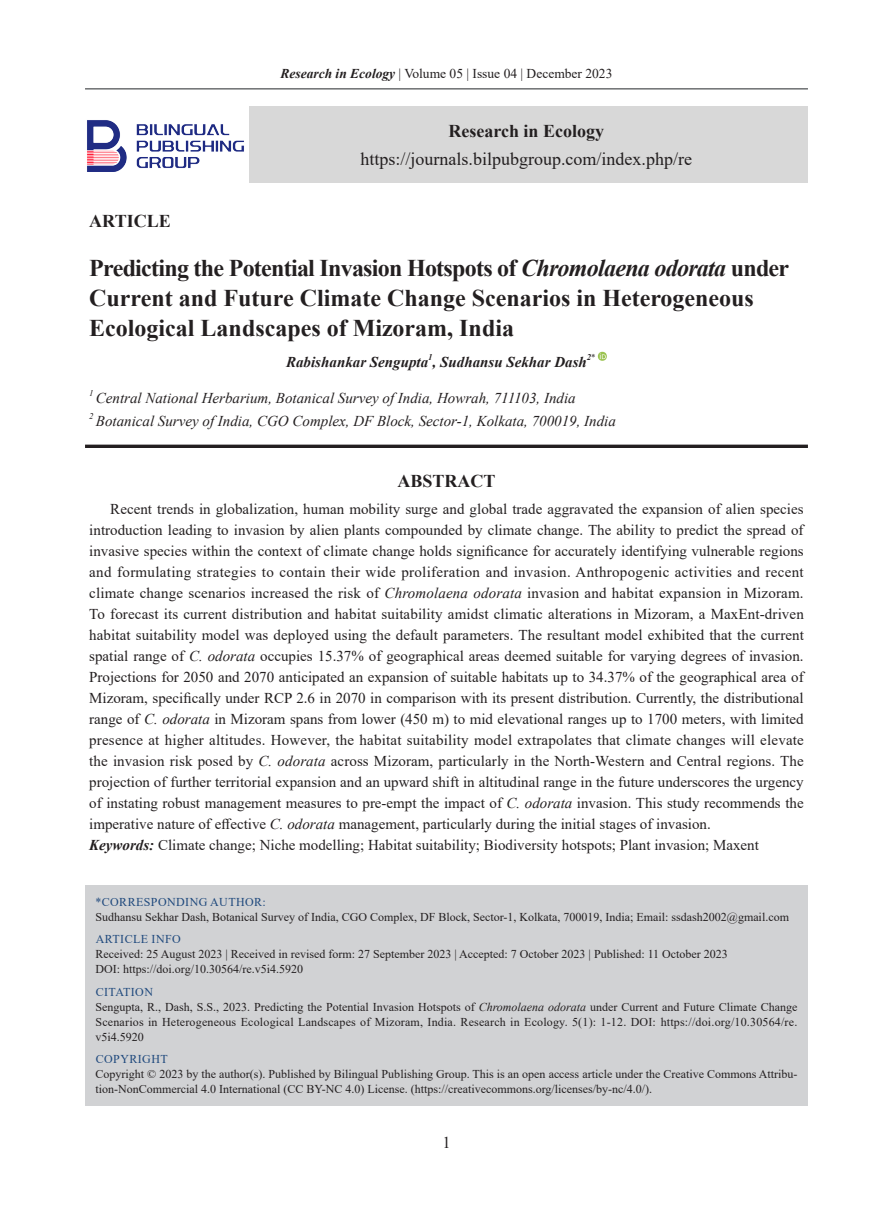
<style>
.page{position:relative;width:893px;height:1212px;background:#fff}
.page>*{position:absolute;margin:0;border:0;box-sizing:border-box;transform-origin:0 0}
.英文标题{font:700 24px/30px "Times New Roman";color:#231f20}
.t1{font:18px "Times New Roman";color:#231f20}
.ABSTRACT标{font:700 18px "Times New Roman";color:#231f20}
.分栏书眉{font:700 18px "Times New Roman";color:#231f20}
.t2{font:16.5px "Times New Roman";color:#231f20}
.Abstract{font:15px/21px "Times New Roman";color:#231f20;text-align:justify}
.英文地址{font:italic 15px "Times New Roman";color:#231f20}
.KEY{font:15px "Times New Roman";color:#231f20}
.英文作者{font:italic 700 15px "Times New Roman";color:#231f20}
.t3{font:13.5px "Times New Roman";color:#231f20}
.基本信息{font:12px/15px "Times New Roman";color:#231f20;text-align:justify}
.t4{font:12px "Times New Roman";letter-spacing:.035em;color:#1f497d}
.英文作者-2{font:italic 700 8.7px "Times New Roman";color:#231f20}
.英文地址-2{font:italic 8.7px "Times New Roman";color:#231f20}
.s1{font-weight:700;font-style:italic}
.s2{font-style:italic}
.s3{font-weight:400;font-style:normal}
</style>
<div class="page">
<hr style="left:85px;top:89px;width:723px;height:1px;background:#67696b">
<div style="left:249px;top:107px;width:559px;height:76px;background:#d8d8d8"></div>
<img style="left:87px;top:120px;width:157px;height:51px">
<div style="left:85px;top:885px;width:723px;height:221px;background:#d1d2d4"></div>
<hr style="left:85px;top:445px;width:723px;height:3px;background:#231f20">
<svg style="left:598px;top:352px;width:9px;height:9px"></svg>
<p class="t3" style="left:280px;top:64px;width:333px"><span class="s1">Research in Ecology</span> | Volume 05 | Issue 04 | December 2023</p>
<p class="ABSTRACT标" style="left:448px;top:118px;width:157px">Research in Ecology</p>
<p class="t1" style="left:361px;top:146px;width:333px">https://journals.bilpubgroup.com/index.php/re</p>
<p class="分栏书眉" style="left:89px;top:208px;width:83px">ARTICLE</p>
<p class="英文标题" style="left:89px;top:252px;width:701px">Predicting the Potential Invasion Hotspots of <span class="s2">Chromolaena odorata</span> under<br>Current and Future Climate Change Scenarios in Heterogeneous<br>Ecological Landscapes of Mizoram, India</p>
<p class="英文作者" style="left:286px;top:352px;width:302px">Rabishankar Sengupta , Sudhansu Sekhar Dash</p>
<p class="英文作者-2" style="left:428px;top:351px;width:6px">1</p>
<p class="英文作者-2" style="left:587px;top:351px;width:10px">2<span class="s3">*</span></p>
<p class="英文地址-2" style="left:89px;top:387px;width:6px">1</p>
<p class="英文地址" style="left:96px;top:388px;width:481px">Central National Herbarium, Botanical Survey of India, Howrah, 711103, India</p>
<p class="英文地址-2" style="left:89px;top:410px;width:6px">2</p>
<p class="英文地址" style="left:96px;top:410px;width:522px">Botanical Survey of India, CGO Complex, DF Block, Sector-1, Kolkata, 700019, India</p>
<p class="ABSTRACT标" style="left:398px;top:468px;width:100px">ABSTRACT</p>
<p class="Abstract" style="left:89px;top:498px;width:716px;text-indent:21px">Recent trends in globalization, human mobility surge and global trade aggravated the expansion of alien species introduction leading to invasion by alien plants compounded by climate change. The ability to predict the spread of invasive species within the context of climate change holds significance for accurately identifying vulnerable regions and formulating strategies to contain their wide proliferation and invasion. Anthropogenic activities and recent climate change scenarios increased the risk of <span class="s2">Chromolaena odorata</span> invasion and habitat expansion in Mizoram.<br>To forecast its current distribution and habitat suitability amidst climatic alterations in Mizoram, a MaxEnt-driven habitat suitability model was deployed using the default parameters. The resultant model exhibited that the current spatial range of <span class="s2">C. odorata</span> occupies 15.37% of geographical areas deemed suitable for varying degrees of invasion.<br>Projections for 2050 and 2070 anticipated an expansion of suitable habitats up to 34.37% of the geographical area of Mizoram, specifically under RCP 2.6 in 2070 in comparison with its present distribution. Currently, the distributional range of <span class="s2">C. odorata</span> in Mizoram spans from lower (450 m) to mid elevational ranges up to 1700 meters, with limited presence at higher altitudes. However, the habitat suitability model extrapolates that climate changes will elevate the invasion risk posed by <span class="s2">C. odorata</span> across Mizoram, particularly in the North-Western and Central regions. The projection of further territorial expansion and an upward shift in altitudinal range in the future underscores the urgency of instating robust management measures to pre-empt the impact of <span class="s2">C. odorata</span> invasion. This study recommends the imperative nature of effective <span class="s2">C. odorata</span> management, particularly during the initial stages of invasion.</p>
<p class="KEY" style="left:89px;top:835px;width:671px"><span class="s1">Keywords:</span> Climate change; Niche modelling; Habitat suitability; Biodiversity hotspots; Plant invasion; Maxent</p>
<p class="t4" style="left:96px;top:893px;width:172px">*CORRESPONDING AUTHOR:</p>
<p class="基本信息" style="left:96px;top:909px;width:695px">Sudhansu Sekhar Dash, Botanical Survey of India, CGO Complex, DF Block, Sector-1, Kolkata, 700019, India; Email: ssdash2002@gmail.com</p>
<p class="t4" style="left:96px;top:931px;width:87px">ARTICLE INFO</p>
<p class="基本信息" style="left:96px;top:946px;width:634px">Received: 25 August 2023 | Received in revised form: 27 September 2023 | Accepted: 7 October 2023 | Published: 11 October 2023</p>
<p class="基本信息" style="left:96px;top:961px;width:209px">DOI: https://doi.org/10.30564/re.v5i4.5920</p>
<p class="t4" style="left:96px;top:983px;width:59px">CITATION</p>
<p class="基本信息" style="left:96px;top:999px;width:703px">Sengupta, R., Dash, S.S., 2023. Predicting the Potential Invasion Hotspots of <span class="s2">Chromolaena odorata</span> under Current and Future Climate Change Scenarios in Heterogeneous Ecological Landscapes of Mizoram, India. Research in Ecology. 5(1): 1-12. DOI: https://doi.org/10.30564/re. v5i4.5920</p>
<p class="t4" style="left:96px;top:1051px;width:74px">COPYRIGHT</p>
<p class="基本信息" style="left:96px;top:1066px;width:703px">Copyright © 2023 by the author(s). Published by Bilingual Publishing Group. This is an open access article under the Creative Commons Attribu&shy;tion-NonCommercial 4.0 International (CC BY-NC 4.0) License. (https://creativecommons.org/licenses/by-nc/4.0/).</p>
<p class="t2" style="left:442px;top:1131px;width:10px">1</p>
</div>
